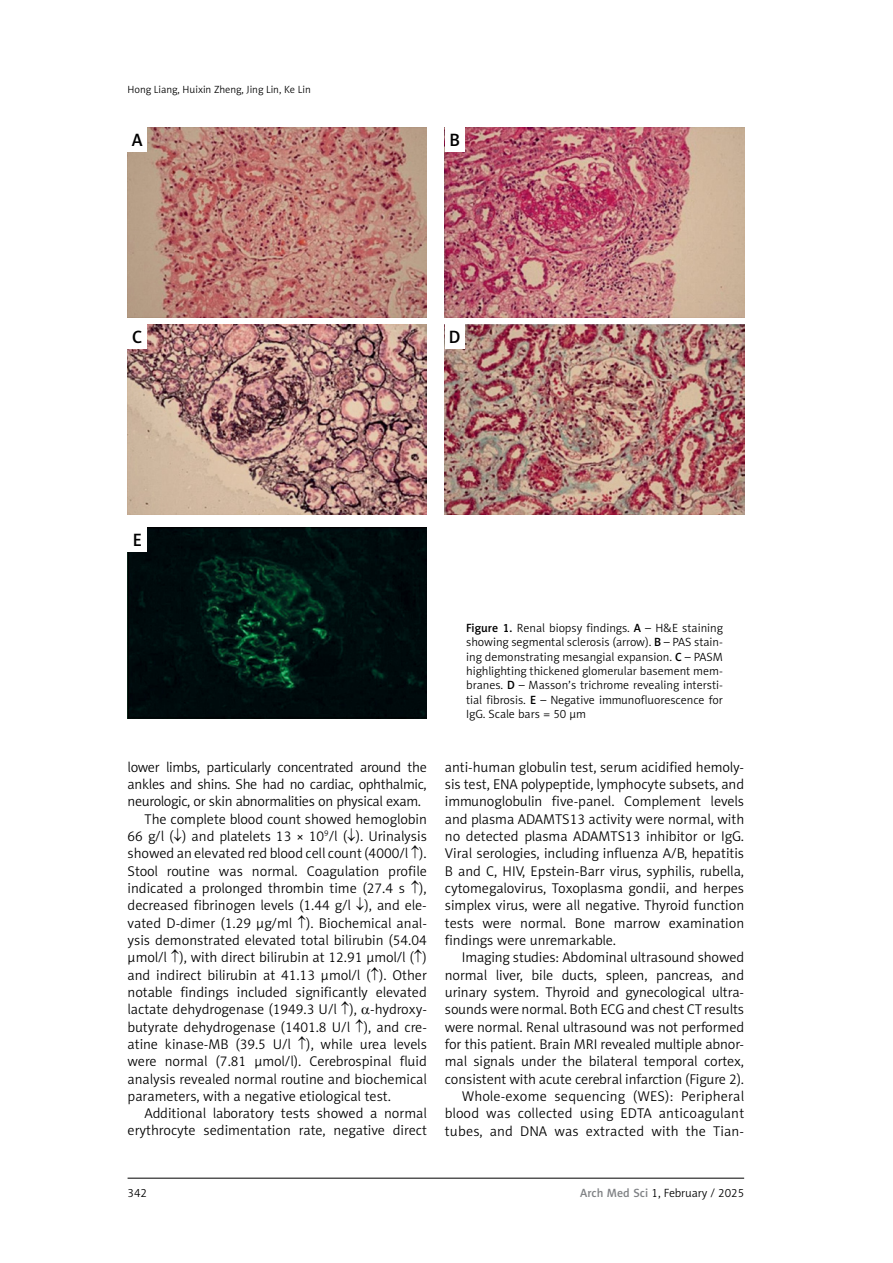
<style>
.page{position:relative;width:893px;height:1263px;background:#fff}
.page>*{position:absolute;margin:0;border:0;box-sizing:border-box;transform-origin:0 0}
.t1{font:18px "Naomi Sans EFN Medium";color:#000}
.t2{font:14.25px/17.4px "Naomi Sans EFN Light";color:#000;text-align:justify}
.t3{font:14.25px "Naomi Sans EFN Light";letter-spacing:-.02em;color:#000}
.t4{font:12px/14.4px "Naomi Sans EFN Light";color:#000;text-align:justify}
.t5{font:10.5px "Naomi Sans EFN Light";color:#000}
.s1{font-family:"Naomi Sans EFN Medium"}
.s2{font-family:"Naomi Sans EFN Medium";color:#808285}
</style>
<div class="page">
<hr style="left:128px;top:1178px;width:616px;height:1px;background:#000">
<img style="left:128px;top:527px;width:299px;height:191px">
<img style="left:128px;top:128px;width:299px;height:190px">
<img style="left:128px;top:324px;width:299px;height:191px">
<img style="left:445px;top:128px;width:299px;height:190px">
<img style="left:445px;top:324px;width:299px;height:191px">
<div style="left:128px;top:128px;width:19px;height:24px;background:#fff"></div>
<div style="left:128px;top:324px;width:19px;height:25px;background:#fff"></div>
<div style="left:445px;top:128px;width:19px;height:24px;background:#fff"></div>
<div style="left:445px;top:324px;width:19px;height:25px;background:#fff"></div>
<div style="left:128px;top:527px;width:19px;height:24px;background:#fff"></div>
<p class="t5" style="left:128px;top:83px;width:185px">Hong Liang, Huixin Zheng, Jing Lin, Ke Lin</p>
<p class="t1" style="left:132px;top:129px;width:12px">A</p>
<p class="t1" style="left:132px;top:326px;width:12px">C</p>
<p class="t1" style="left:449px;top:129px;width:12px">B</p>
<p class="t1" style="left:449px;top:326px;width:13px">D</p>
<p class="t1" style="left:133px;top:529px;width:11px">E</p>
<p class="t3" style="left:128px;top:759px;width:301px">lower limbs, particularly concentrated around the</p>
<p class="t3" style="left:128px;top:776px;width:301px">ankles and shins. She had no cardiac, ophthalmic,</p>
<p class="t3" style="left:128px;top:793px;width:295px">neurologic, or skin abnormalities on physical exam.</p>
<p class="t2" style="left:145px;top:810px;width:284px">The complete blood count showed hemoglobin</p>
<p class="t2" style="left:128px;top:827px;width:301px">66 g/l (↓) and platelets 13 × 10<sup>9</sup>/l (↓). Urinalysis</p>
<p class="t2" style="left:128px;top:845px;width:301px">showed an elevated red blood cell count (4000/l ↑).</p>
<p class="t2" style="left:128px;top:862px;width:301px">Stool routine was normal. Coagulation profile</p>
<p class="t2" style="left:128px;top:879px;width:301px">indicated a prolonged thrombin time (27.4 s ↑),</p>
<p class="t2" style="left:128px;top:897px;width:301px">decreased fibrinogen levels (1.44 g/l ↓), and ele-</p>
<p class="t2" style="left:128px;top:914px;width:301px">vated D-dimer (1.29 μg/ml ↑). Biochemical anal-</p>
<p class="t2" style="left:128px;top:931px;width:301px">ysis demonstrated elevated total bilirubin (54.04</p>
<p class="t2" style="left:128px;top:949px;width:301px">μmol/l ↑), with direct bilirubin at 12.91 μmol/l (↑)</p>
<p class="t2" style="left:128px;top:966px;width:301px">and indirect bilirubin at 41.13 μmol/l (↑). Other</p>
<p class="t2" style="left:128px;top:983px;width:301px">notable findings included significantly elevated</p>
<p class="t2" style="left:128px;top:1001px;width:301px">lactate dehydrogenase (1949.3 U/l ↑), -hydroxy-</p>
<p class="t2" style="left:128px;top:1018px;width:301px">butyrate dehydrogenase (1401.8 U/l ↑), and cre-</p>
<p class="t2" style="left:128px;top:1035px;width:301px">atine kinase-MB (39.5 U/l ↑), while urea levels</p>
<p class="t2" style="left:128px;top:1053px;width:301px">were normal (7.81 μmol/l). Cerebrospinal fluid</p>
<p class="t2" style="left:128px;top:1070px;width:301px">analysis revealed normal routine and biochemical</p>
<p class="t2" style="left:128px;top:1087px;width:265px">parameters, with a negative etiological test.</p>
<p class="t2" style="left:145px;top:1104px;width:284px">Additional laboratory tests showed a normal</p>
<p class="t2" style="left:128px;top:1122px;width:301px">erythrocyte sedimentation rate, negative direct</p>
<p class="t4" style="left:466px;top:621px;width:258px"><span class="s1">Figure 1.</span> Renal biopsy findings. <span class="s1">A</span> – H&amp;E staining showing segmental sclerosis (arrow). <span class="s1">B</span> – PAS stain&shy;ing demonstrating mesangial expansion. <span class="s1">C</span> – PASM highlighting thickened glomerular basement mem&shy;branes. <span class="s1">D</span> – Masson’s trichrome revealing intersti&shy;tial fibrosis. <span class="s1">E</span> – Negative immunofluorescence for IgG. Scale bars = 50 μm</p>
<p class="t2" style="left:445px;top:758px;width:301px">anti-human globulin test, serum acidified hemoly&shy;sis test, ENA polypeptide, lymphocyte subsets, and immunoglobulin five-panel. Complement levels and plasma ADAMTS13 activity were normal, with no detected plasma ADAMTS13 inhibitor or IgG.<br>Viral serologies, including influenza A/B, hepatitis B and C, HIV, Epstein-Barr virus, syphilis, rubella, cytomegalovirus, Toxoplasma gondii, and herpes simplex virus, were all negative. Thyroid function tests were normal. Bone marrow examination findings were unremarkable.</p>
<p class="t2" style="left:445px;top:949px;width:301px;text-align:right">Imaging studies: Abdominal ultrasound showed normal liver, bile ducts, spleen, pancreas, and urinary system. Thyroid and gynecological ultra&shy;sounds were normal. Both ECG and chest CT results were normal. Renal ultrasound was not performed for this patient. Brain MRI revealed multiple abnor&shy;mal signals under the bilateral temporal cortex, consistent with acute cerebral infarction (Figure 2).<br>Whole‑exome sequencing (WES): Peripheral blood was collected using EDTA anticoagulant tubes, and DNA was extracted with the Tian-</p>
<p class="t4" style="left:128px;top:1186px;width:21px">342</p>
<p class="t4" style="left:580px;top:1186px;width:165px"><span class="s2">Arch Med Sci</span> 1, February / 2025</p>
</div>
